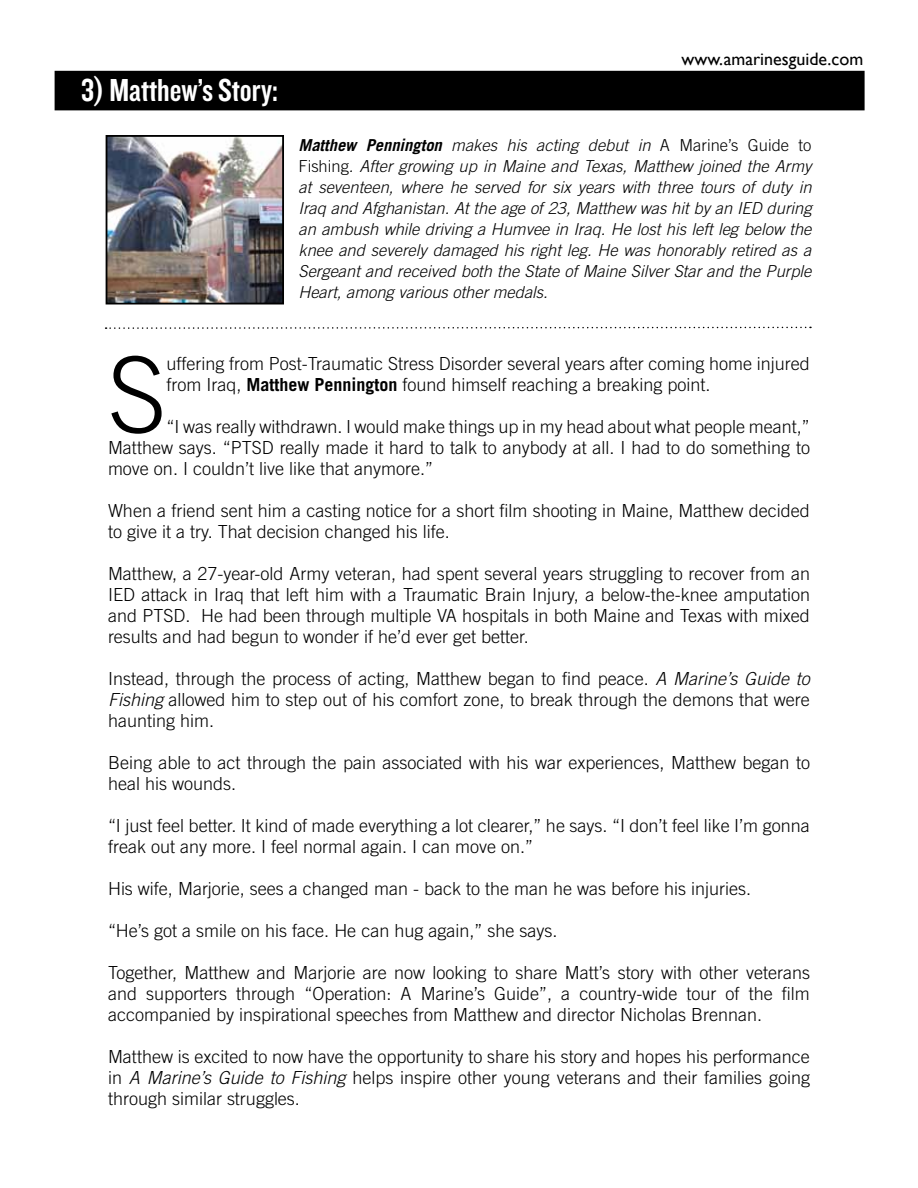
<style>
.page{position:relative;width:918px;height:1188px;background:#fff}
.page>*{position:absolute;margin:0;border:0;box-sizing:border-box;transform-origin:0 0}
.t1{font:300 105.3px "Trade Gothic";color:#000}
.t2{font:33px "Knockout HTF49 Liteweight";color:#fff}
.t3{font:300 18px/21px "Trade Gothic";color:#000;text-align:justify}
.t4{font:18px "Gill Sans";color:#000}
.t5{font:italic 300 16.5px/21px "Trade Gothic";color:#000;text-align:justify}
.s1{font-weight:700}
.s2{font-style:normal}
.s3{font-style:italic}
</style>
<div class="page">
<div style="left:55px;top:72px;width:809px;height:38px;background:#000"></div>
<div style="left:55px;top:71px;width:810px;height:39px;border:2px solid #000"></div>
<img style="left:109px;top:138px;width:172px;height:163px">
<div style="left:106px;top:135px;width:178px;height:169px;border:2px solid #000"></div>
<svg style="left:106px;top:326px;width:705px;height:3px"></svg>
<h2 class="t2" style="left:81px;top:74px;width:198px">3) Matthew’s Story:</h2>
<p class="t4" style="left:682px;top:48px;width:183px">www.amarinesguide.com</p>
<p class="t5" style="left:298px;top:134px;width:515px"><span class="s1">Matthew Pennington</span> makes his acting debut in <span class="s2">A Marine’s Guide to Fishing</span>. After growing up in Maine and Texas, Matthew joined the Army at seventeen, where he served for six years with three tours of duty in Iraq and Afghanistan. At the age of 23, Matthew was hit by an IED during an ambush while driving a Humvee in Iraq. He lost his left leg below the knee and severely damaged his right leg. He was honorably retired as a Sergeant and received both the State of Maine Silver Star and the Purple Heart, among various other medals.</p>
<h1 class="t1" style="left:108px;top:333px;width:60px">S</h1>
<p class="t3" style="left:167px;top:353px;width:645px">uffering from Post-Traumatic Stress Disorder several years after coming home injured from Iraq, <span class="s1">Matthew Pennington</span> found himself reaching a breaking point.</p>
<p class="t3" style="left:108px;top:416px;width:703px;text-indent:59px">“I was really withdrawn. I would make things up in my head about what people meant,” Matthew says. “PTSD really made it hard to talk to anybody at all. I had to do something to move on. I couldn’t live like that anymore.”</p>
<p class="t3" style="left:108px;top:500px;width:703px">When a friend sent him a casting notice for a short film shooting in Maine, Matthew decided to give it a try. That decision changed his life.</p>
<p class="t3" style="left:108px;top:563px;width:704px">Matthew, a 27-year-old Army veteran, had spent several years struggling to recover from an IED attack in Iraq that left him with a Traumatic Brain Injury, a below-the-knee amputation and PTSD. He had been through multiple VA hospitals in both Maine and Texas with mixed results and had begun to wonder if he’d ever get better.</p>
<p class="t3" style="left:108px;top:668px;width:703px">Instead, through the process of acting, Matthew began to find peace. <span class="s3">A Marine’s Guide to Fishing</span> allowed him to step out of his comfort zone, to break through the demons that were haunting him.</p>
<p class="t3" style="left:108px;top:752px;width:704px">Being able to act through the pain associated with his war experiences, Matthew began to heal his wounds.</p>
<p class="t3" style="left:108px;top:815px;width:703px">“I just feel better. It kind of made everything a lot clearer,” he says. “I don’t feel like I’m gonna freak out any more. I feel normal again. I can move on.”</p>
<p class="t3" style="left:108px;top:878px;width:645px">His wife, Marjorie, sees a changed man - back to the man he was before his injuries.</p>
<p class="t3" style="left:108px;top:920px;width:451px">“He’s got a smile on his face. He can hug again,” she says.</p>
<p class="t3" style="left:108px;top:962px;width:704px">Together, Matthew and Marjorie are now looking to share Matt’s story with other veterans and supporters through “Operation: A Marine’s Guide”, a country-wide tour of the film accompanied by inspirational speeches from Matthew and director Nicholas Brennan.</p>
<p class="t3" style="left:108px;top:1046px;width:704px">Matthew is excited to now have the opportunity to share his story and hopes his performance in <span class="s3">A Marine’s Guide to Fishing</span> helps inspire other young veterans and their families going through similar struggles.</p>
</div>
